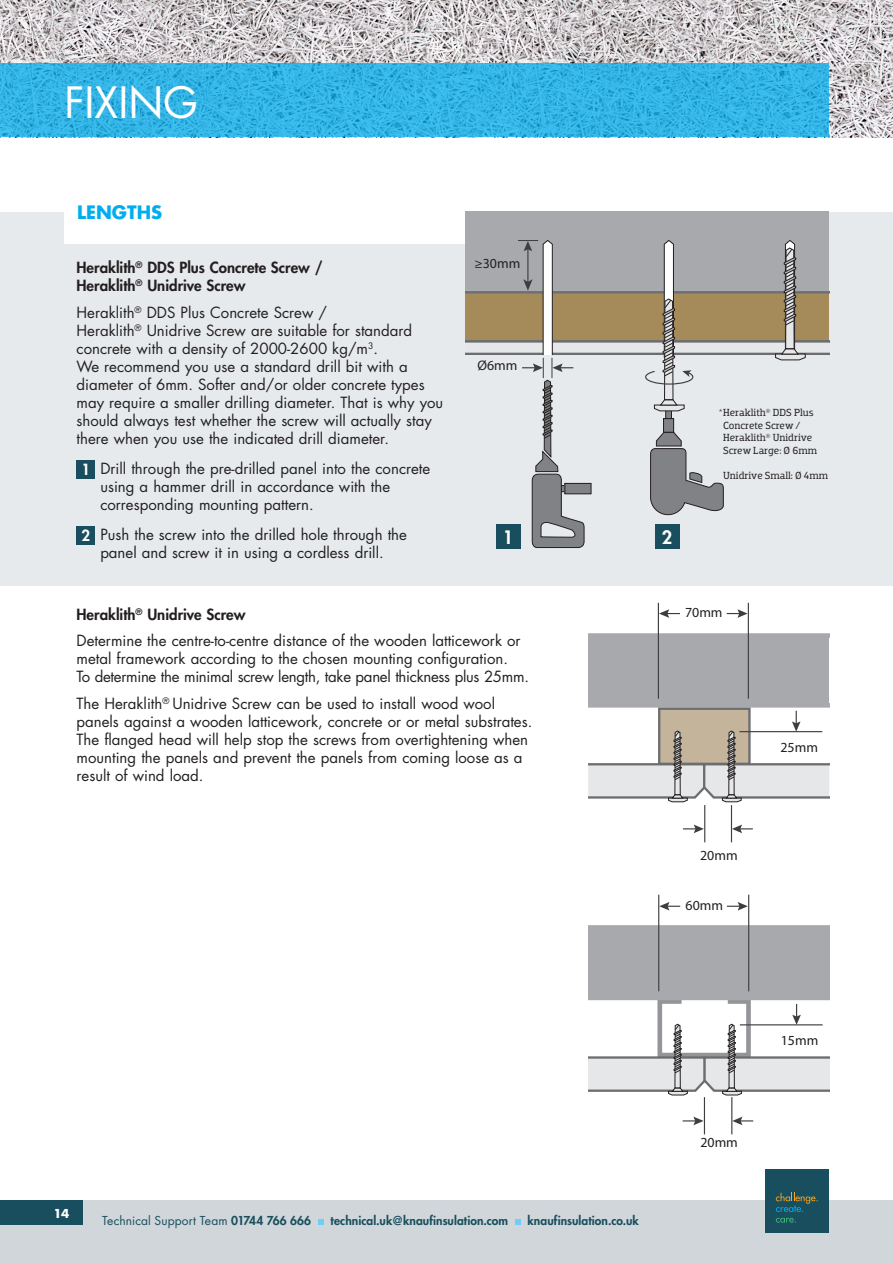
<style>
.page{position:relative;width:893px;height:1263px;background:#fff}
.page>*{position:absolute;margin:0;border:0;box-sizing:border-box;transform-origin:0 0}
.t1{font:42px "Futura Std";color:#fff}
._1_intro_13pt_orange{font:700 18px "Futura Std";color:#00aeef}
.t2{font:800 18px "Futura Std";color:#fff}
._05_Body_Copy_01{font:15px/18px "Futura Std";color:#231f20}
._05_Body_Copy_01-2{font:800 15px/18px "Futura Std";color:#231f20}
.t3{font:800 15px "Futura Std";color:#fff}
.t4{font:13.95px "Myriad Pro";color:#231f20}
.t5{font:800 12px "Futura Std";letter-spacing:.005em;color:#184e5d}
.t6{font:12px "Futura Std";letter-spacing:.01em;color:#184e5d}
.t7{font:700 12px "Futura Std";color:#fff}
._05_Body_Copy_01-3{font:10.5px/12.6px "Dobra Slab";color:#231f20}
.s1{font-weight:800}
</style>
<div class="page">
<div style="left:0;top:1201px;width:893px;height:62px;background:#d0d6da"></div>
<svg style="left:318px;top:1220px;width:6px;height:5px"></svg>
<svg style="left:515px;top:1220px;width:6px;height:5px"></svg>
<div style="left:0;top:1201px;width:82px;height:24px;background:#184e5d"></div>
<div style="left:765px;top:1169px;width:64px;height:63px;background:#184e5d"></div>
<svg style="left:776px;top:1193px;width:42px;height:19px"></svg>
<svg style="left:776px;top:1218px;width:20px;height:4px"></svg>
<img style="left:0;top:0;width:893px;height:137px">
<div style="left:0;top:212px;width:893px;height:374px;background:#e7eaec"></div>
<div style="left:77px;top:460px;width:18px;height:18px;background:#184e5d"></div>
<div style="left:77px;top:526px;width:18px;height:19px;background:#184e5d"></div>
<div style="left:65px;top:179px;width:502px;height:65px;background:#fff"></div>
<svg style="left:0;top:64px;width:829px;height:73px;background:#31b3e4"></svg>
<hr style="left:748px;top:603px;width:1px;height:96px;background:#3e3e3f">
<hr style="left:658px;top:603px;width:1px;height:96px;background:#3e3e3f">
<hr style="left:704px;top:805px;width:1px;height:37px;background:#3e3e3f">
<hr style="left:731px;top:805px;width:1px;height:37px;background:#3e3e3f">
<svg style="left:683px;top:824px;width:21px;height:9px"></svg>
<svg style="left:732px;top:824px;width:21px;height:9px"></svg>
<svg style="left:659px;top:609px;width:21px;height:9px"></svg>
<svg style="left:727px;top:609px;width:21px;height:9px"></svg>
<svg style="left:588px;top:633px;width:241px;height:169px"></svg>
<svg style="left:465px;top:211px;width:364px;height:337px"></svg>
<hr style="left:748px;top:895px;width:1px;height:96px;background:#3e3e3f">
<hr style="left:658px;top:895px;width:1px;height:96px;background:#3e3e3f">
<hr style="left:704px;top:1097px;width:1px;height:37px;background:#3e3e3f">
<hr style="left:731px;top:1097px;width:1px;height:37px;background:#3e3e3f">
<svg style="left:659px;top:902px;width:21px;height:8px"></svg>
<svg style="left:727px;top:902px;width:21px;height:8px"></svg>
<svg style="left:683px;top:1117px;width:21px;height:8px"></svg>
<svg style="left:732px;top:1117px;width:21px;height:8px"></svg>
<svg style="left:588px;top:925px;width:241px;height:170px"></svg>
<div style="left:496px;top:525px;width:24px;height:24px;background:#184e5d"></div>
<div style="left:655px;top:525px;width:24px;height:24px;background:#184e5d"></div>
<p class="t1" style="left:65px;top:76px;width:135px">FIXING</p>
<p class="_1_intro_13pt_orange" style="left:77px;top:200px;width:86px">LENGTHS</p>
<p class="_05_Body_Copy_01-2" style="left:77px;top:259px;width:248px">Heraklith<sup>®</sup> DDS Plus Concrete Screw /<br>Heraklith<sup>®</sup> Unidrive Screw</p>
<p class="_05_Body_Copy_01" style="left:77px;top:303px;width:368px">Heraklith<sup>®</sup> DDS Plus Concrete Screw /<br>Heraklith<sup>®</sup> Unidrive Screw are suitable for standard concrete with a density of 2000-2600 kg/m<sup>3</sup>.<br>We recommend you use a standard drill bit with a diameter of 6mm. Softer and/or older concrete types may require a smaller drilling diameter. That is why you should always test whether the screw will actually stay there when you use the indicated drill diameter.</p>
<p class="t3" style="left:82px;top:460px;width:10px">1</p>
<p class="_05_Body_Copy_01" style="left:100px;top:460px;width:331px">Drill through the pre-drilled panel into the concrete using a hammer drill in accordance with the corresponding mounting pattern.</p>
<p class="t3" style="left:82px;top:526px;width:10px">2</p>
<p class="_05_Body_Copy_01" style="left:100px;top:526px;width:308px">Push the screw into the drilled hole through the panel and screw it in using a cordless drill.</p>
<p class="t4" style="left:244px;top:298px;width:39px">25mm</p>
<p class="t4" style="left:164px;top:405px;width:39px">20mm</p>
<p class="t4" style="left:474px;top:255px;width:47px">≥30mm</p>
<p class="t4" style="left:477px;top:356px;width:41px">Ø6mm</p>
<p class="t2" style="left:503px;top:526px;width:12px">1</p>
<p class="t2" style="left:662px;top:526px;width:12px">2</p>
<p class="_05_Body_Copy_01-3" style="left:723px;top:406px;width:95px;text-indent:-4px">*Heraklith<sup>®</sup> DDS Plus<br>Concrete Screw /<br>Heraklith<sup>®</sup> Unidrive<br>Screw Large: Ø 6mm</p>
<p class="_05_Body_Copy_01-3" style="left:723px;top:469px;width:106px">Unidrive Small: Ø 4mm</p>
<p class="_05_Body_Copy_01-2" style="left:77px;top:605px;width:170px">Heraklith<sup>®</sup> Unidrive Screw</p>
<p class="_05_Body_Copy_01" style="left:77px;top:632px;width:454px">Determine the centre-to-centre distance of the wooden latticework or metal framework according to the chosen mounting configuration.<br>To determine the minimal screw length, take panel thickness plus 25mm.</p>
<p class="_05_Body_Copy_01" style="left:77px;top:694px;width:457px">The Heraklith<sup>®</sup> Unidrive Screw can be used to install wood wool panels against a wooden latticework, concrete or or metal substrates.<br>The flanged head will help stop the screws from overtightening when mounting the panels and prevent the panels from coming loose as a result of wind load.</p>
<p class="t4" style="left:685px;top:604px;width:39px">70mm</p>
<p class="t4" style="left:780px;top:739px;width:39px">25mm</p>
<p class="t4" style="left:700px;top:846px;width:39px">20mm</p>
<p class="t4" style="left:686px;top:897px;width:39px">60mm</p>
<p class="t7" style="left:54px;top:1205px;width:17px">14</p>
<p class="t6" style="left:102px;top:1213px;width:211px">Technical Support Team <span class="s1">01744 766 666</span></p>
<p class="t5" style="left:330px;top:1213px;width:179px">technical.uk@knaufinsulation.com</p>
<p class="t5" style="left:527px;top:1213px;width:113px">knaufinsulation.co.uk</p>
<p class="t4" style="left:700px;top:1134px;width:39px">20mm</p>
<p class="t4" style="left:781px;top:1032px;width:39px">15mm</p>
</div>
